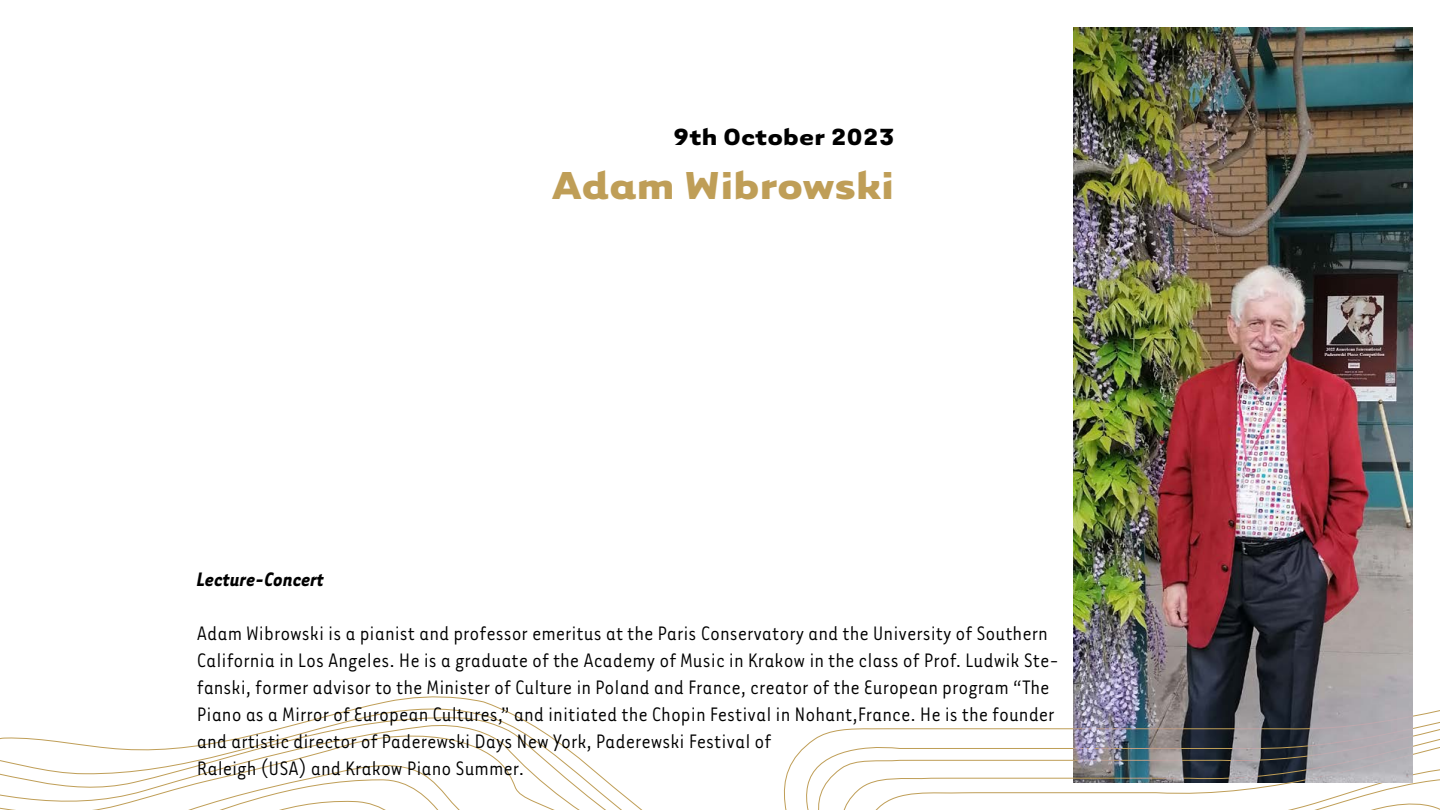
<style>
.page{position:relative;width:1440px;height:810px;background:#fff}
.page>*{position:absolute;margin:0;border:0;box-sizing:border-box;transform-origin:0 0}
.t1{font:700 45px "Tarzana Wide OT";color:#bf9e57}
.t2{font:700 27px "Tarzana Wide OT";color:#000}
.t3{font:22.5px/27px "Tarzana Nar OT";color:#000}
.t4{font:italic 700 22.5px "Tarzana Nar OT";color:#000}
</style>
<div class="page">
<svg style="left:0;top:696px;width:1440px;height:114px"></svg>
<img style="left:1073px;top:27px;width:340px;height:756px">
<p class="t2" style="left:673px;top:119px;width:223px">9th October 2023</p>
<h1 class="t1" style="left:552px;top:156px;width:344px">Adam Wibrowski</h1>
<p class="t4" style="left:197px;top:565px;width:129px">Lecture-Concert</p>
<p class="t3" style="left:197px;top:618px;width:863px">Adam Wibrowski is a pianist and professor emeritus at the Paris Conservatory and the University of Southern California in Los Angeles. He is a graduate of the Academy of Music in Krakow in the class of Prof. Ludwik Ste&shy;fanski, former advisor to the Minister of Culture in Poland and France, creator of the European program “The Piano as a Mirror of European Cultures,” and initiated the Chopin Festival in Nohant,France. He is the founder and artistic director of Paderewski Days New York, Paderewski Festival of<br>Raleigh (USA) and Krakow Piano Summer.</p>
</div>
